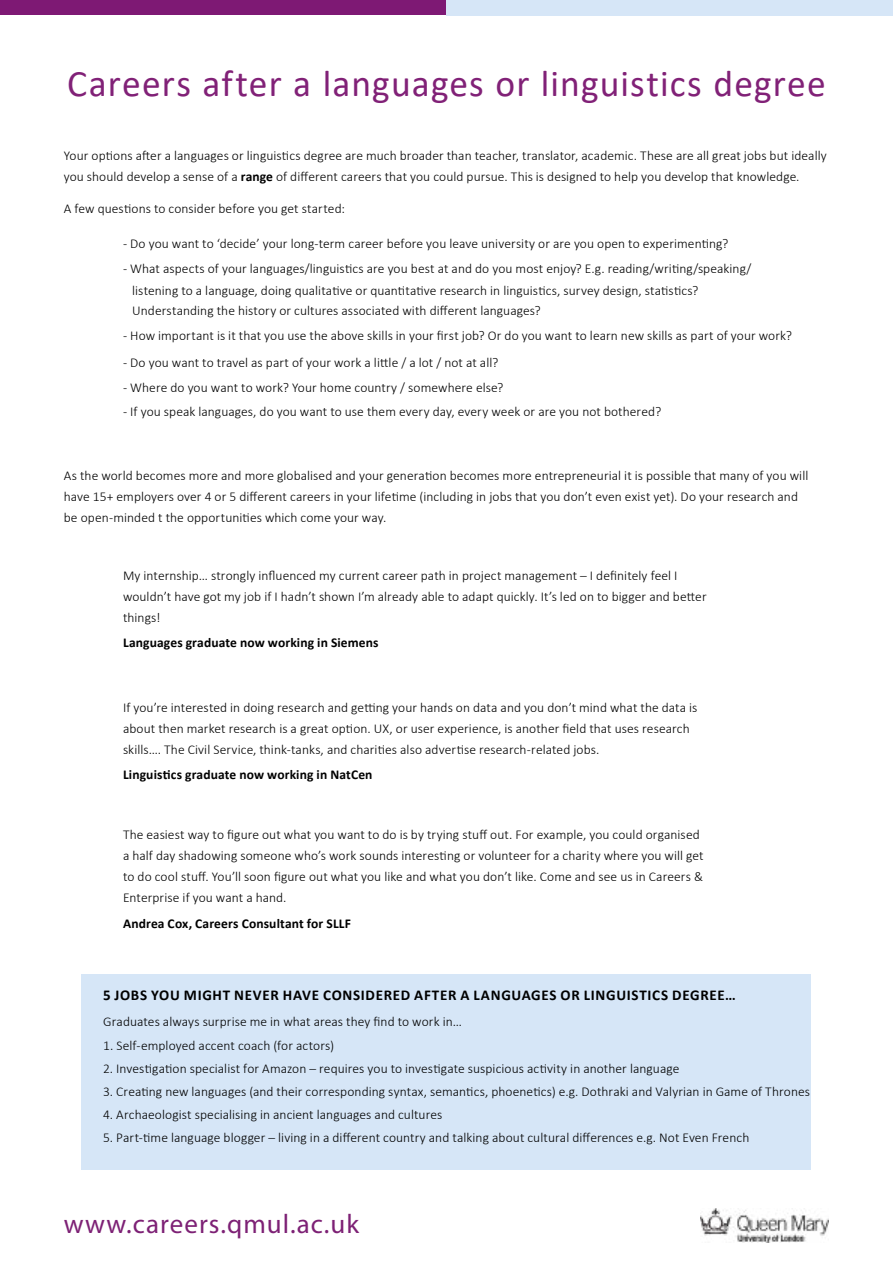
<style>
.page{position:relative;width:893px;height:1263px;background:#fff}
.page>*{position:absolute;margin:0;border:0;box-sizing:border-box;transform-origin:0 0}
.t1{font:37.5px "Calibri";letter-spacing:.03em;color:#812177}
.t2{font:27px "Myriad Pro";letter-spacing:.04em;color:#7d2175}
.t3{font:700 15px "Calibri";letter-spacing:.045em;color:#000}
.t4{font:300 13.5px/21px "Calibri";letter-spacing:.005em;color:#000}
.t5{font:700 13.5px "Calibri";letter-spacing:.01em;color:#000}
.s1{font-weight:700}
</style>
<div class="page">
<div style="left:82px;top:974px;width:729px;height:195px;background:#d6e6f7"></div>
<img style="left:700px;top:1208px;width:128px;height:34px">
<div style="left:0;top:0;width:446px;height:15px;background:#7e1974"></div>
<div style="left:446px;top:0;width:447px;height:16px;background:#d6e6f7"></div>
<h1 class="t1" style="left:67px;top:58px;width:760px">Careers after a languages or linguistics degree</h1>
<p class="t4" style="left:64px;top:145px;width:764px">Your options after a languages or linguistics degree are much broader than teacher, translator, academic. These are all great jobs but ideally you should develop a sense of a <span class="s1">range</span> of different careers that you could pursue. This is designed to help you develop that knowledge.</p>
<p class="t4" style="left:64px;top:198px;width:283px">A few questions to consider before you get started:</p>
<p class="t4" style="left:123px;top:233px;width:607px">- Do you want to ‘decide’ your long-term career before you leave university or are you open to experimenting?</p>
<p class="t4" style="left:132px;top:257px;width:621px;line-height:22.5px;text-indent:-9px">- What aspects of your languages/linguistics are you best at and do you most enjoy? E.g. reading/writing/speaking/ listening to a language, doing qualitative or quantitative research in linguistics, survey design, statistics?</p>
<p class="t4" style="left:132px;top:300px;width:410px">Understanding the history or cultures associated with different languages?</p>
<p class="t4" style="left:123px;top:324px;width:670px">- How important is it that you use the above skills in your first job? Or do you want to learn new skills as part of your work?</p>
<p class="t4" style="left:123px;top:352px;width:377px">- Do you want to travel as part of your work a little / a lot / not at all?</p>
<p class="t4" style="left:123px;top:377px;width:382px">- Where do you want to work? Your home country / somewhere else?</p>
<p class="t4" style="left:123px;top:401px;width:540px">- If you speak languages, do you want to use them every day, every week or are you not bothered?</p>
<p class="t4" style="left:64px;top:465px;width:746px">As the world becomes more and more globalised and your generation becomes more entrepreneurial it is possible that many of you will have 15+ employers over 4 or 5 different careers in your lifetime (including in jobs that you don’t even exist yet). Do your research and be open-minded t the opportunities which come your way.</p>
<p class="t4" style="left:123px;top:565px;width:585px">My internship… strongly influenced my current career path in project management – I definitely feel I wouldn’t have got my job if I hadn’t shown I’m already able to adapt quickly. It’s led on to bigger and better things!</p>
<p class="t5" style="left:123px;top:633px;width:257px">Languages graduate now working in Siemens</p>
<p class="t4" style="left:123px;top:697px;width:576px">If you’re interested in doing research and getting your hands on data and you don’t mind what the data is about then market research is a great option. UX, or user experience, is another field that uses research skills…. The Civil Service, think-tanks, and charities also advertise research-related jobs.</p>
<p class="t5" style="left:123px;top:765px;width:251px">Linguistics graduate now working in NatCen</p>
<p class="t4" style="left:123px;top:824px;width:582px">The easiest way to figure out what you want to do is by trying stuff out. For example, you could organised a half day shadowing someone who’s work sounds interesting or volunteer for a charity where you will get to do cool stuff. You’ll soon figure out what you like and what you don’t like. Come and see us in Careers &amp; Enterprise if you want a hand.</p>
<p class="t5" style="left:123px;top:914px;width:229px">Andrea Cox, Careers Consultant for SLLF</p>
<p class="t3" style="left:103px;top:984px;width:634px">5 JOBS YOU MIGHT NEVER HAVE CONSIDERED AFTER A LANGUAGES OR LINGUISTICS DEGREE…</p>
<p class="t4" style="left:103px;top:1011px;width:360px">Graduates always surprise me in what areas they find to work in…</p>
<p class="t4" style="left:103px;top:1034px;width:232px">1. Self-employed accent coach (for actors)</p>
<p class="t4" style="left:103px;top:1057px;width:578px">2. Investigation specialist for Amazon – requires you to investigate suspicious activity in another language</p>
<p class="t4" style="left:103px;top:1081px;width:708px">3. Creating new languages (and their corresponding syntax, semantics, phoenetics) e.g. Dothraki and Valyrian in Game of Thrones</p>
<p class="t4" style="left:103px;top:1104px;width:341px">4. Archaeologist specialising in ancient languages and cultures</p>
<p class="t4" style="left:103px;top:1127px;width:648px">5. Part-time language blogger – living in a different country and talking about cultural differences e.g. Not Even French</p>
<h2 class="t2" style="left:64px;top:1207px;width:297px">www.careers.qmul.ac.uk</h2>
</div>
